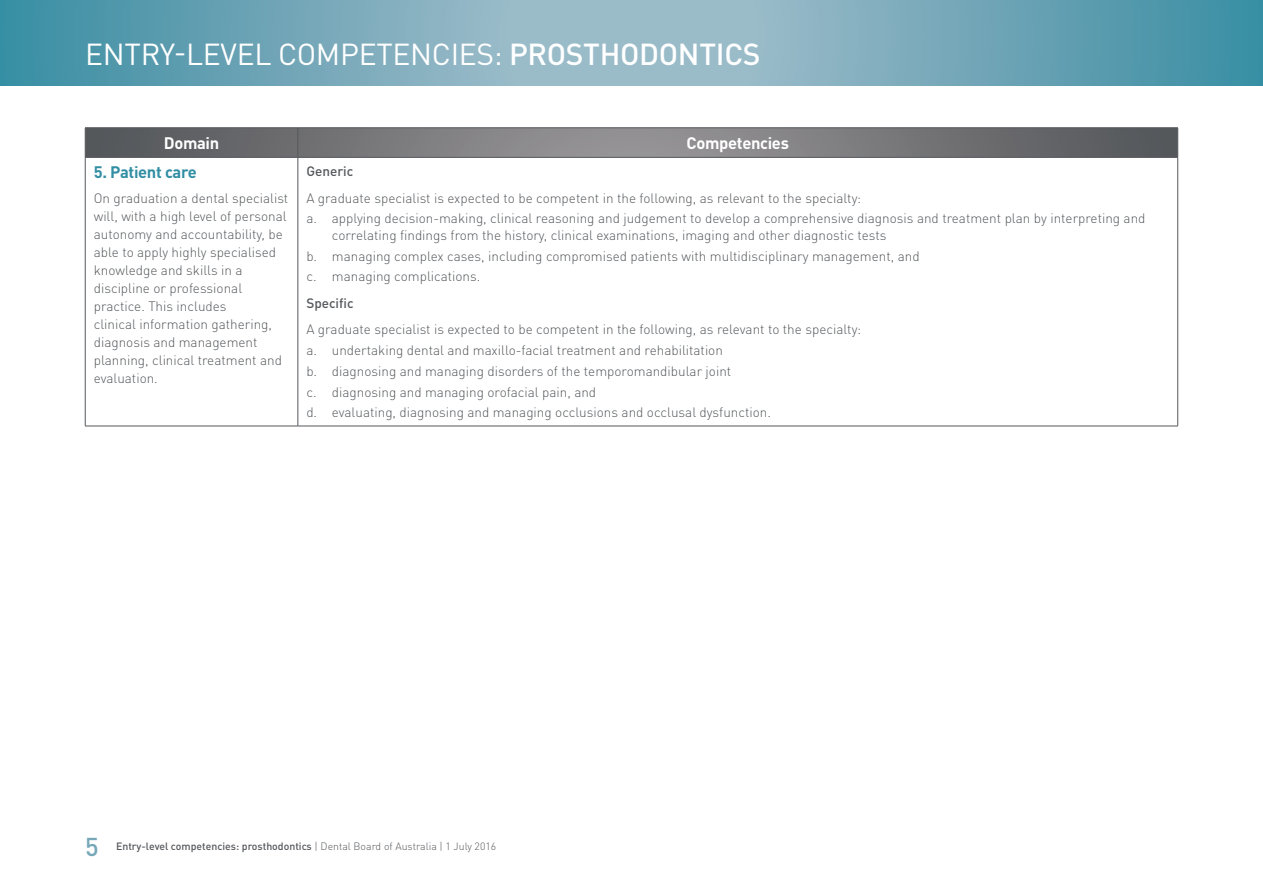
<style>
.page{position:relative;width:1263px;height:893px;background:#fff}
.page>*{position:absolute;margin:0;border:0;box-sizing:border-box;transform-origin:0 0}
.t1{font:30px "DINOT";letter-spacing:-.01em;color:#fff}
.t2{font:500 25.5px "DINOT";color:#76a8b9}
.Table_header{font:700 16.5px "DINOT";letter-spacing:-.02em;color:#fff}
.Subheader{font:700 16.5px "DINOT";letter-spacing:-.02em;color:#318ea3}
.Table_body{font:300 13.5px/18px "DINOT";color:#54575b}
.Table_body-2{font:500 13.5px "DINOT";color:#54575b}
.t3{font:500 10.5px "DINOT";color:#54575b}
.s1{font-weight:500}
.s2{font-weight:300}
</style>
<div class="page">
<svg style="left:0;top:0;width:1263px;height:85px;background:#73a8b8"></svg>
<hr style="left:85px;top:127px;width:213px;height:1px;background:#54575b">
<hr style="left:298px;top:127px;width:880px;height:1px;background:#54575b">
<svg style="left:85px;top:128px;width:1093px;height:29px;background:#757578"></svg>
<hr style="left:85px;top:157px;width:213px;height:1px;background:#54575b">
<hr style="left:85px;top:158px;width:1px;height:268px;background:#54575b">
<hr style="left:298px;top:157px;width:880px;height:1px;background:#54575b">
<hr style="left:298px;top:158px;width:1px;height:268px;background:#54575b">
<hr style="left:1177px;top:158px;width:1px;height:268px;background:#54575b">
<hr style="left:85px;top:426px;width:213px;height:1px;background:#54575b">
<hr style="left:298px;top:426px;width:880px;height:1px;background:#54575b">
<h1 class="t1" style="left:85px;top:36px;width:677px">ENTRY-LEVEL COMPETENCIES: <span class="s1">PROSTHODONTICS</span></h1>
<p class="Table_header" style="left:164px;top:132px;width:57px">Domain</p>
<p class="Table_header" style="left:687px;top:132px;width:104px">Competencies</p>
<p class="Subheader" style="left:94px;top:162px;width:105px">5. Patient care</p>
<p class="Table_body" style="left:94px;top:189px;width:196px">On graduation a dental specialist will, with a high level of personal autonomy and accountability, be able to apply highly specialised knowledge and skills in a discipline or professional practice. This includes<br>clinical information gathering, diagnosis and management planning, clinical treatment and evaluation.</p>
<p class="Table_body-2" style="left:306px;top:163px;width:49px">Generic</p>
<p class="Table_body" style="left:306px;top:189px;width:556px">A graduate specialist is expected to be competent in the following, as relevant to the specialty:</p>
<p class="Table_body" style="left:332px;top:210px;width:815px;line-height:16.5px;text-indent:-26px">a. applying decision-making, clinical reasoning and judgement to develop a comprehensive diagnosis and treatment plan by interpreting and correlating findings from the history, clinical examinations, imaging and other diagnostic tests</p>
<p class="Table_body" style="left:306px;top:247px;width:615px">b. managing complex cases, including compromised patients with multidisciplinary management, and</p>
<p class="Table_body" style="left:306px;top:267px;width:176px">c. managing complications.</p>
<p class="Table_body-2" style="left:306px;top:294px;width:49px">Specific</p>
<p class="Table_body" style="left:306px;top:320px;width:556px">A graduate specialist is expected to be competent in the following, as relevant to the specialty:</p>
<p class="Table_body" style="left:306px;top:341px;width:418px">a. undertaking dental and maxillo-facial treatment and rehabilitation</p>
<p class="Table_body" style="left:306px;top:362px;width:426px">b. diagnosing and managing disorders of the temporomandibular joint</p>
<p class="Table_body" style="left:306px;top:383px;width:291px">c. diagnosing and managing orofacial pain, and</p>
<p class="Table_body" style="left:306px;top:403px;width:466px">d. evaluating, diagnosing and managing occlusions and occlusal dysfunction.</p>
<h2 class="t2" style="left:85px;top:830px;width:15px">5</h2>
<p class="t3" style="left:116px;top:840px;width:382px">Entry-level competencies: prosthodontics <span class="s2">| Dental Board of Australia | 1 July 2016</span></p>
</div>
